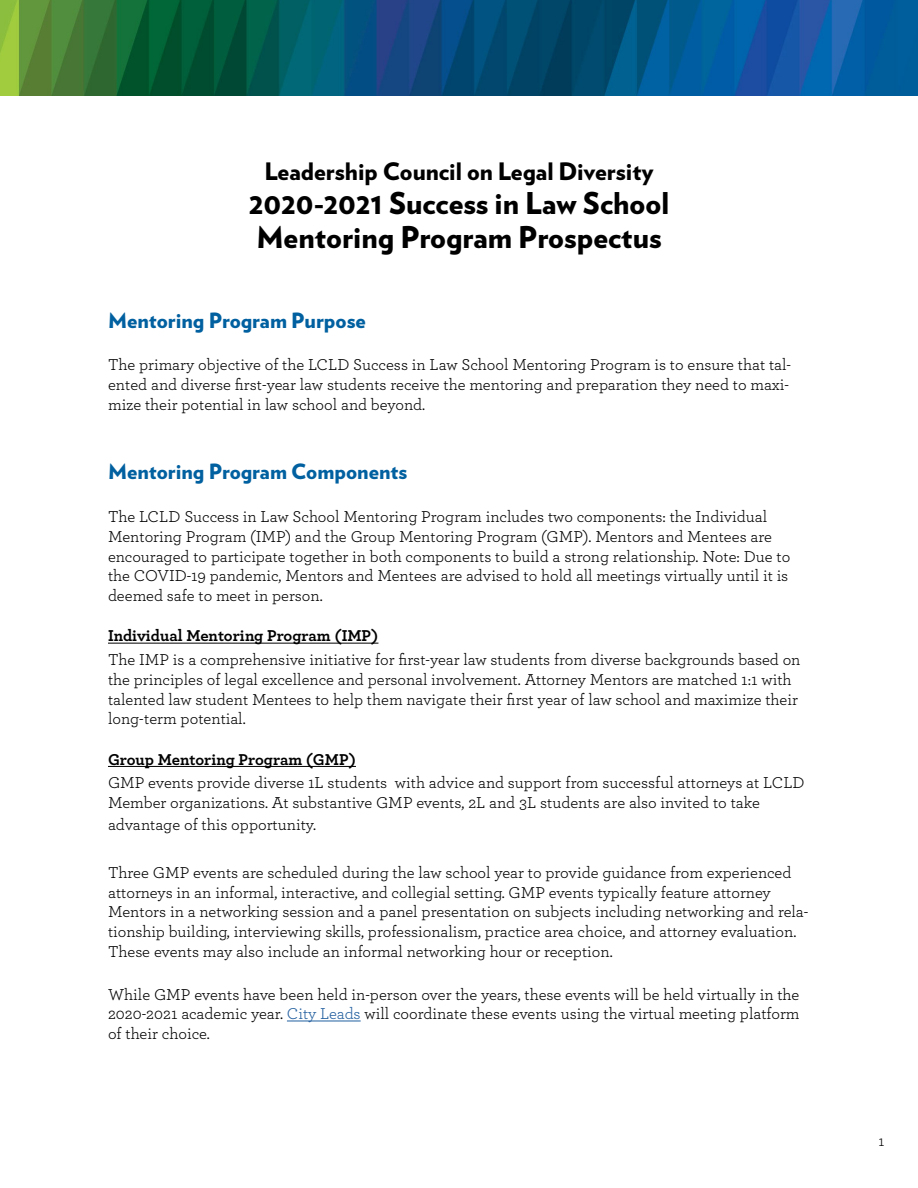
<style>
.page{position:relative;width:918px;height:1188px;background:#fff}
.page>*{position:absolute;margin:0;border:0;box-sizing:border-box;transform-origin:0 0}
.t1{font:900 30px/33.8px "Verlag";color:#000}
.t2{font:900 24px "Verlag";color:#000}
.t3{font:900 21px "Verlag";color:#0060a0}
.t4{font:16.5px/19.8px "Archer";color:#000}
.t5{font:700 16.5px "Archer";color:#000}
.t6{font:15px "Archer";color:#000}
.s1{color:#215e9e}
</style>
<div class="page">
<hr style="left:108px;top:643px;width:270px;height:1px;background:#000">
<hr style="left:108px;top:766px;width:248px;height:1px;background:#000">
<hr style="left:287px;top:1021px;width:74px;height:1px;background:#215e9e">
<img style="left:0;top:0;width:918px;height:95px">
<h2 class="t2" style="left:264px;top:152px;width:391px">Leadership Council on Legal Diversity</h2>
<h1 class="t1" style="left:249px;top:185px;width:422px">2020-2021 Success in Law School<br>Mentoring Program Prospectus</h1>
<p class="t3" style="left:108px;top:303px;width:259px">Mentoring Program Purpose</p>
<p class="t4" style="left:108px;top:354px;width:685px;text-align:justify">The primary objective of the LCLD Success in Law School Mentoring Program is to ensure that tal&shy;ented and diverse first-year law students receive the mentoring and preparation they need to maxi&shy;mize their potential in law school and beyond.</p>
<p class="t3" style="left:108px;top:454px;width:301px">Mentoring Program Components</p>
<p class="t4" style="left:108px;top:506px;width:684px">The LCLD Success in Law School Mentoring Program includes two components: the Individual Mentoring Program (IMP) and the Group Mentoring Program (GMP). Mentors and Mentees are encouraged to participate together in both components to build a strong relationship. Note: Due to the COVID-19 pandemic, Mentors and Mentees are advised to hold all meetings virtually until it is deemed safe to meet in person.</p>
<p class="t5" style="left:108px;top:623px;width:272px">Individual Mentoring Program (IMP)</p>
<p class="t4" style="left:108px;top:649px;width:694px">The IMP is a comprehensive initiative for first-year law students from diverse backgrounds based on the principles of legal excellence and personal involvement. Attorney Mentors are matched 1:1 with talented law student Mentees to help them navigate their first year of law school and maximize their long-term potential.</p>
<p class="t5" style="left:108px;top:746px;width:249px">Group Mentoring Program (GMP)</p>
<p class="t4" style="left:108px;top:772px;width:698px">GMP events provide diverse 1L students with advice and support from successful attorneys at LCLD<br>Member organizations. At substantive GMP events, 2L and 3L students are also invited to take</p>
<p class="t4" style="left:108px;top:814px;width:210px">advantage of this opportunity.</p>
<p class="t4" style="left:108px;top:862px;width:702px">Three GMP events are scheduled during the law school year to provide guidance from experienced attorneys in an informal, interactive, and collegial setting. GMP events typically feature attorney Mentors in a networking session and a panel presentation on subjects including networking and rela&shy;tionship building, interviewing skills, professionalism, practice area choice, and attorney evaluation.<br>These events may also include an informal networking hour or reception.</p>
<p class="t4" style="left:108px;top:983px;width:693px;text-align:justify">While GMP events have been held in-person over the years, these events will be held virtually in the 2020-2021 academic year. <span class="s1">City Leads</span> will coordinate these events using the virtual meeting platform of their choice.</p>
<p class="t6" style="left:879px;top:1131px;width:7px">1</p>
</div>
